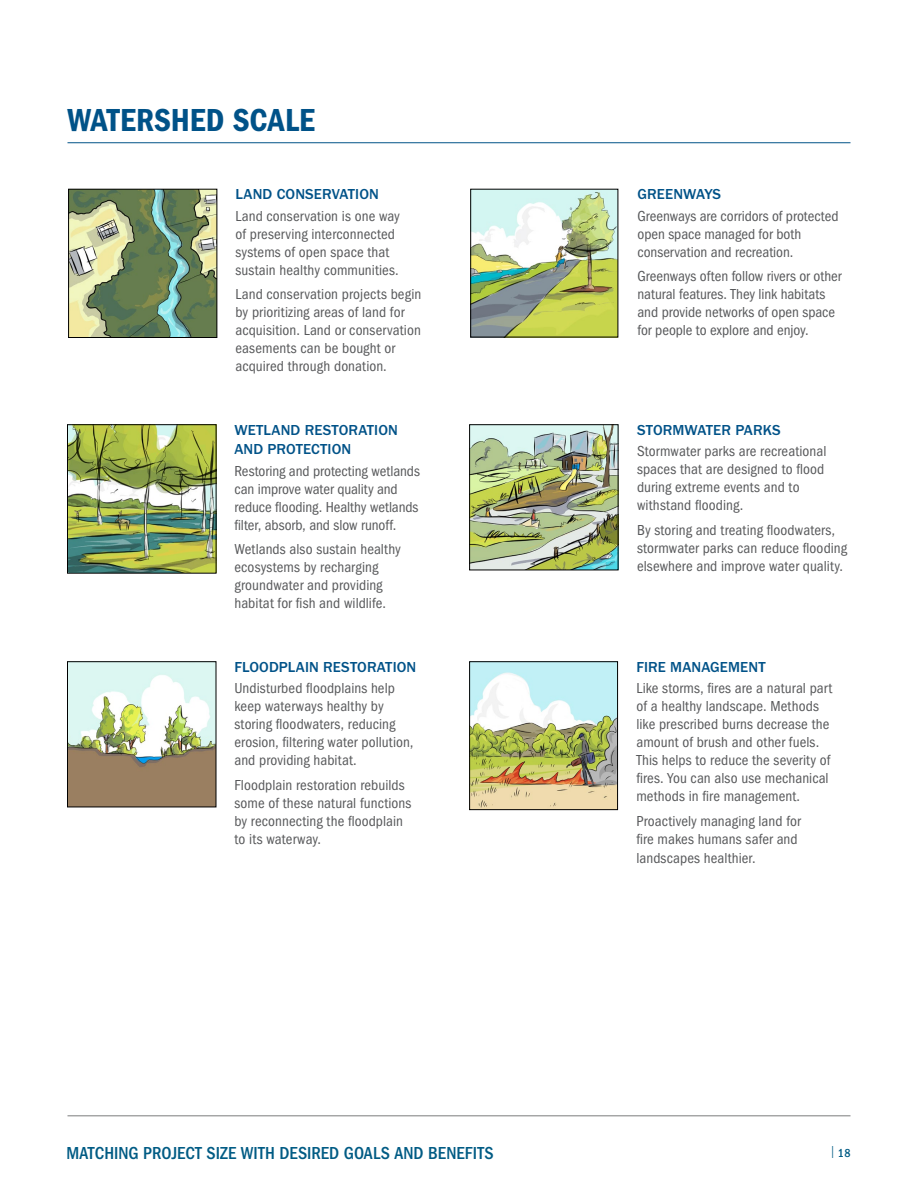
<style>
.page{position:relative;width:918px;height:1188px;background:#fff}
.page>*{position:absolute;margin:0;border:0;box-sizing:border-box;transform-origin:0 0}
.t1{font:33px "ITC Franklin Gothic Std Dm Cd";color:#005288}
.t2{font:500 condensed 18px "ITC Franklin Gothic Std";letter-spacing:.005em;color:#005b84}
.t3{font:condensed 15px/18px "ITC Franklin Gothic Std";letter-spacing:.005em;color:#58595b}
.t4{font:500 15px/19.5px "ITC Franklin Gothic Std";letter-spacing:.005em;color:#005288}
.t5{font:500 condensed 12px "ITC Franklin Gothic Std";color:#005b84}
.s1{font-weight:400;font-stretch:normal}
</style>
<div class="page">
<hr style="left:68px;top:1116px;width:782px;height:1px;background:#7b7c7d">
<img style="left:472px;top:191px;width:144px;height:144px">
<img style="left:70px;top:191px;width:145px;height:145px">
<div style="left:68px;top:189px;width:149px;height:149px;border:1px solid #000"></div>
<img style="left:69px;top:426px;width:145px;height:145px">
<div style="left:67px;top:424px;width:149px;height:149px;border:1px solid #000"></div>
<img style="left:471px;top:426px;width:145px;height:142px">
<div style="left:469px;top:424px;width:149px;height:146px;border:1px solid #000"></div>
<hr style="left:68px;top:142px;width:782px;height:1px;background:#005288">
<img style="left:69px;top:664px;width:145px;height:141px">
<img style="left:471px;top:664px;width:145px;height:144px">
<div style="left:469px;top:662px;width:149px;height:148px;border:1px solid #000"></div>
<h3 class="t1" style="left:68px;top:101px;width:249px">WATERSHED SCALE</h3>
<p class="t4" style="left:236px;top:185px;width:145px">LAND CONSERVATION</p>
<p class="t3" style="left:236px;top:207px;width:166px">Land conservation is one way of preserving interconnected systems of open space that sustain healthy communities.</p>
<p class="t3" style="left:236px;top:285px;width:187px">Land conservation projects begin by prioritizing areas of land for acquisition. Land or conservation easements can be bought or acquired through donation.</p>
<p class="t4" style="left:234px;top:420px;width:165px">WETLAND RESTORATION<br>AND PROTECTION</p>
<p class="t3" style="left:234px;top:462px;width:187px">Restoring and protecting wetlands can improve water quality and reduce flooding. Healthy wetlands filter, absorb, and slow runoff.</p>
<p class="t3" style="left:234px;top:540px;width:168px">Wetlands also sustain healthy ecosystems by recharging groundwater and providing habitat for fish and wildlife.</p>
<p class="t4" style="left:234px;top:657px;width:183px">FLOODPLAIN RESTORATION</p>
<p class="t3" style="left:234px;top:679px;width:180px">Undisturbed floodplains help keep waterways healthy by storing floodwaters, reducing erosion, filtering water pollution, and providing habitat.</p>
<p class="t3" style="left:234px;top:776px;width:178px">Floodplain restoration rebuilds some of these natural functions by reconnecting the floodplain to its waterway.</p>
<p class="t4" style="left:638px;top:185px;width:85px">GREENWAYS</p>
<p class="t3" style="left:638px;top:207px;width:203px">Greenways are corridors of protected open space managed for both conservation and recreation.</p>
<p class="t3" style="left:638px;top:267px;width:206px">Greenways often follow rivers or other natural features. They link habitats and provide networks of open space for people to explore and enjoy.</p>
<p class="t4" style="left:637px;top:420px;width:145px">STORMWATER PARKS</p>
<p class="t3" style="left:637px;top:442px;width:191px">Stormwater parks are recreational spaces that are designed to flood during extreme events and to withstand flooding.</p>
<p class="t3" style="left:637px;top:521px;width:212px">By storing and treating floodwaters, stormwater parks can reduce flooding elsewhere and improve water quality.</p>
<p class="t4" style="left:636px;top:657px;width:131px">FIRE MANAGEMENT</p>
<p class="t3" style="left:636px;top:679px;width:197px">Like storms, fires are a natural part of a healthy landscape. Methods like prescribed burns decrease the amount of brush and other fuels.<br>This helps to reduce the severity of fires. You can also use mechanical methods in fire management.</p>
<p class="t3" style="left:636px;top:812px;width:166px">Proactively managing land for fire makes humans safer and</p>
<p class="t3" style="left:636px;top:849px;width:121px">landscapes healthier.</p>
<p class="t2" style="left:66px;top:1143px;width:429px">MATCHING PROJECT SIZE WITH DESIRED GOALS AND BENEFITS</p>
<p class="t5" style="left:831px;top:1146px;width:21px"><span class="s1">|</span> 18</p>
</div>
